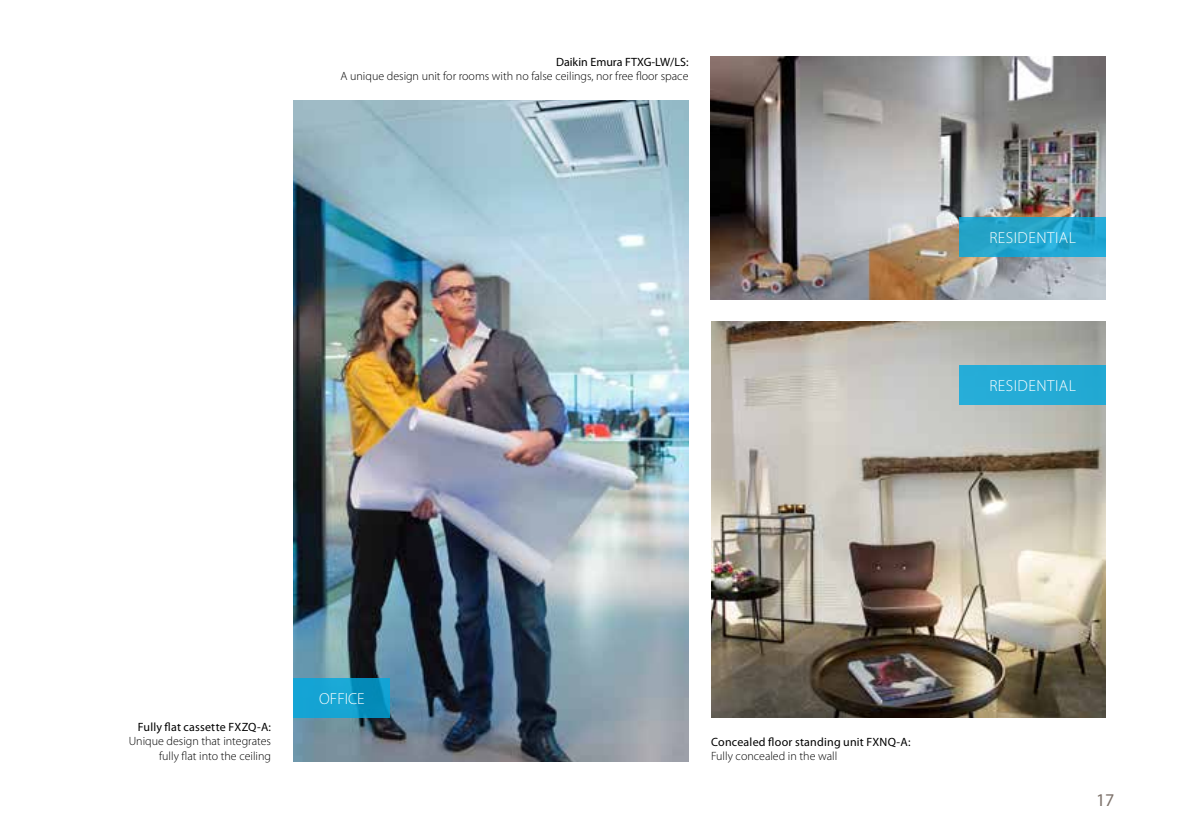
<style>
.page{position:relative;width:1191px;height:840px;background:#fff}
.page>*{position:absolute;margin:0;border:0;box-sizing:border-box;transform-origin:0 0}
.t1{font:18px "Myriad Pro";color:#7d726b}
.t2{font:300 16px "Myriad Pro";letter-spacing:.03em;color:#fff}
.t3{font:300 12px/14.4px "Myriad Pro";color:#000;text-align:right}
.t4{font:12px "Myriad Pro";letter-spacing:.015em;color:#000}
</style>
<div class="page">
<img style="left:711px;top:321px;width:395px;height:396px">
<img style="left:710px;top:57px;width:396px;height:242px">
<img style="left:294px;top:101px;width:394px;height:660px">
<svg style="left:294px;top:677px;width:96px;height:40px;background:#129bc9"></svg>
<svg style="left:959px;top:217px;width:147px;height:39px;background:#23a5cd"></svg>
<div style="left:959px;top:365px;width:147px;height:39px;background:#24abd6"></div>
<p class="t4" style="left:556px;top:54px;width:134px">Daikin Emura FTXG-LW/LS:</p>
<p class="t3" style="left:340px;top:69px;width:349px">A unique design unit for rooms with no false ceilings, nor free floor space</p>
<h2 class="t2" style="left:989px;top:228px;width:88px">RESIDENTIAL</h2>
<h2 class="t2" style="left:989px;top:375px;width:88px">RESIDENTIAL</h2>
<h2 class="t2" style="left:319px;top:688px;width:47px">OFFICE</h2>
<p class="t4" style="left:138px;top:719px;width:135px">Fully flat cassette FXZQ-A:</p>
<p class="t3" style="left:129px;top:733px;width:144px">Unique design that integrates fully flat into the ceiling</p>
<p class="t4" style="left:711px;top:734px;width:201px">Concealed floor standing unit FXNQ-A:</p>
<p class="t3" style="left:711px;top:748px;width:128px">Fully concealed in the wall</p>
<h1 class="t1" style="left:1096px;top:788px;width:20px">17</h1>
</div>
